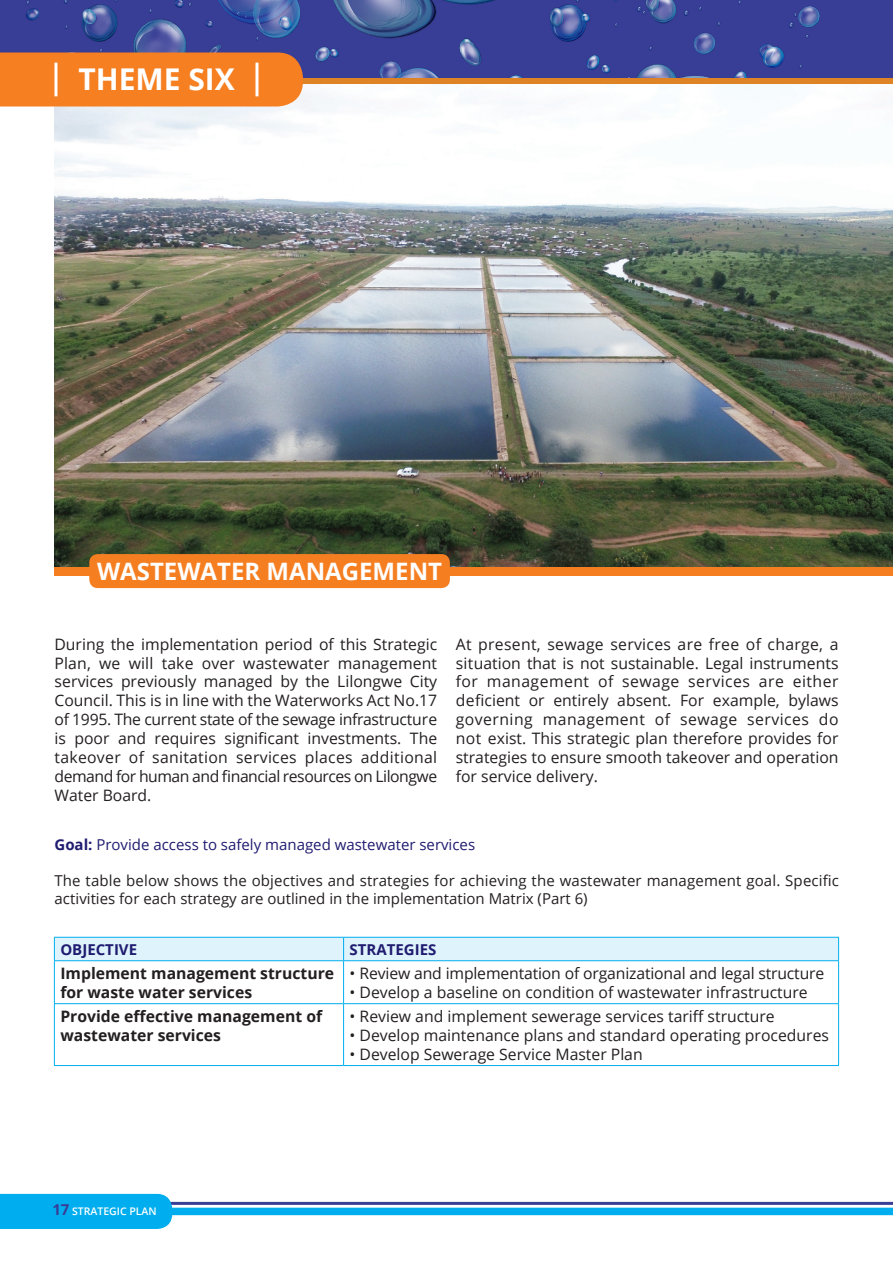
<style>
.page{position:relative;width:893px;height:1263px;background:#fff}
.page>*{position:absolute;margin:0;border:0;box-sizing:border-box;transform-origin:0 0}
.t1{font:700 30px "Open Sans";color:#fff}
.t2{font:700 24px "Open Sans";color:#fff}
.t3{font:15.75px/18.9px "Open Sans";color:#231f20;text-align:justify}
.t4{font:700 15.75px/18.9px "Open Sans";color:#231f20}
.t5{font:15px/18px "Open Sans";letter-spacing:.01em;color:#231f20}
.t6{font:15px "Open Sans";color:#201c70}
.t7{font:700 15px "Open Sans";color:#201c70}
.t8{font:700 15px "Open Sans";color:#383d96}
.t9{font:600 10.5px "Open Sans";color:#fff}
.s1{font-weight:700}
</style>
<div class="page">
<img style="left:54px;top:84px;width:839px;height:483px">
<div style="left:54px;top:567px;width:839px;height:8px;background:#f57e21"></div>
<div style="left:89px;top:554px;width:361px;height:34px;background:#f57e21;border-radius:9px"></div>
<div style="left:54px;top:937px;width:785px;height:23px;background:#dff3fc"></div>
<hr style="left:54px;top:960px;width:290px;height:1px;background:#00aeef">
<hr style="left:54px;top:961px;width:1px;height:42px;background:#00aeef">
<hr style="left:344px;top:960px;width:495px;height:1px;background:#00aeef">
<hr style="left:343px;top:961px;width:1px;height:42px;background:#00aeef">
<hr style="left:838px;top:961px;width:1px;height:42px;background:#00aeef">
<hr style="left:54px;top:1003px;width:290px;height:1px;background:#00aeef">
<hr style="left:54px;top:1004px;width:1px;height:61px;background:#00aeef">
<hr style="left:344px;top:1003px;width:495px;height:1px;background:#00aeef">
<hr style="left:343px;top:1004px;width:1px;height:61px;background:#00aeef">
<hr style="left:838px;top:1004px;width:1px;height:61px;background:#00aeef">
<hr style="left:54px;top:1065px;width:290px;height:1px;background:#00aeef">
<hr style="left:344px;top:1065px;width:495px;height:1px;background:#00aeef">
<img style="left:0;top:0;width:893px;height:78px">
<div style="left:0;top:78px;width:893px;height:6px;background:#de8326"></div>
<div style="left:0;top:53px;width:303px;height:54px;background:#f57f21"></div>
<hr style="left:54px;top:63px;width:3px;height:33px;background:#fff">
<hr style="left:255px;top:63px;width:3px;height:33px;background:#fff">
<hr style="left:128px;top:1202px;width:765px;height:3px;background:#383d96">
<div style="left:0;top:1194px;width:172px;height:35px;background:#00aeef"></div>
<div style="left:166px;top:1208px;width:727px;height:7px;background:#00aeef"></div>
<p class="t1" style="left:78px;top:58px;width:158px">THEME SIX</p>
<p class="t2" style="left:97px;top:555px;width:347px">WASTEWATER MANAGEMENT</p>
<p class="t3" style="left:54px;top:634px;width:384px">During the implementation period of this Strategic Plan, we will take over wastewater management services previously managed by the Lilongwe City Council. This is in line with the Waterworks Act No.17 of 1995. The current state of the sewage infrastructure is poor and requires significant investments. The takeover of sanitation services places additional demand for human and financial resources on Lilongwe Water Board.</p>
<p class="t6" style="left:54px;top:834px;width:422px"><span class="s1">Goal:</span> Provide access to safely managed wastewater services</p>
<p class="t5" style="left:54px;top:871px;width:786px">The table below shows the objectives and strategies for achieving the wastewater management goal. Specific activities for each strategy are outlined in the implementation Matrix (Part 6)</p>
<p class="t7" style="left:60px;top:939px;width:78px">OBJECTIVE</p>
<p class="t7" style="left:350px;top:939px;width:88px">STRATEGIES</p>
<p class="t4" style="left:60px;top:963px;width:275px">Implement management structure</p>
<p class="t4" style="left:60px;top:982px;width:193px">for waste water services</p>
<p class="t3" style="left:456px;top:634px;width:384px">At present, sewage services are free of charge, a situation that is not sustainable. Legal instruments for management of sewage services are either deficient or entirely absent. For example, bylaws governing management of sewage services do not exist. This strategic plan therefore provides for strategies to ensure smooth takeover and operation for service delivery.</p>
<p class="t3" style="left:350px;top:963px;width:476px">• Review and implementation of organizational and legal structure</p>
<p class="t3" style="left:350px;top:982px;width:460px">• Develop a baseline on condition of wastewater infrastructure</p>
<p class="t4" style="left:60px;top:1006px;width:263px">Provide effective management of wastewater services</p>
<p class="t3" style="left:350px;top:1006px;width:427px">• Review and implement sewerage services tariff structure</p>
<p class="t3" style="left:350px;top:1025px;width:481px">• Develop maintenance plans and standard operating procedures</p>
<p class="t3" style="left:350px;top:1044px;width:295px">• Develop Sewerage Service Master Plan</p>
<p class="t8" style="left:52px;top:1199px;width:19px">17</p>
<p class="t9" style="left:72px;top:1204px;width:86px">STRATEGIC PLAN</p>
</div>
